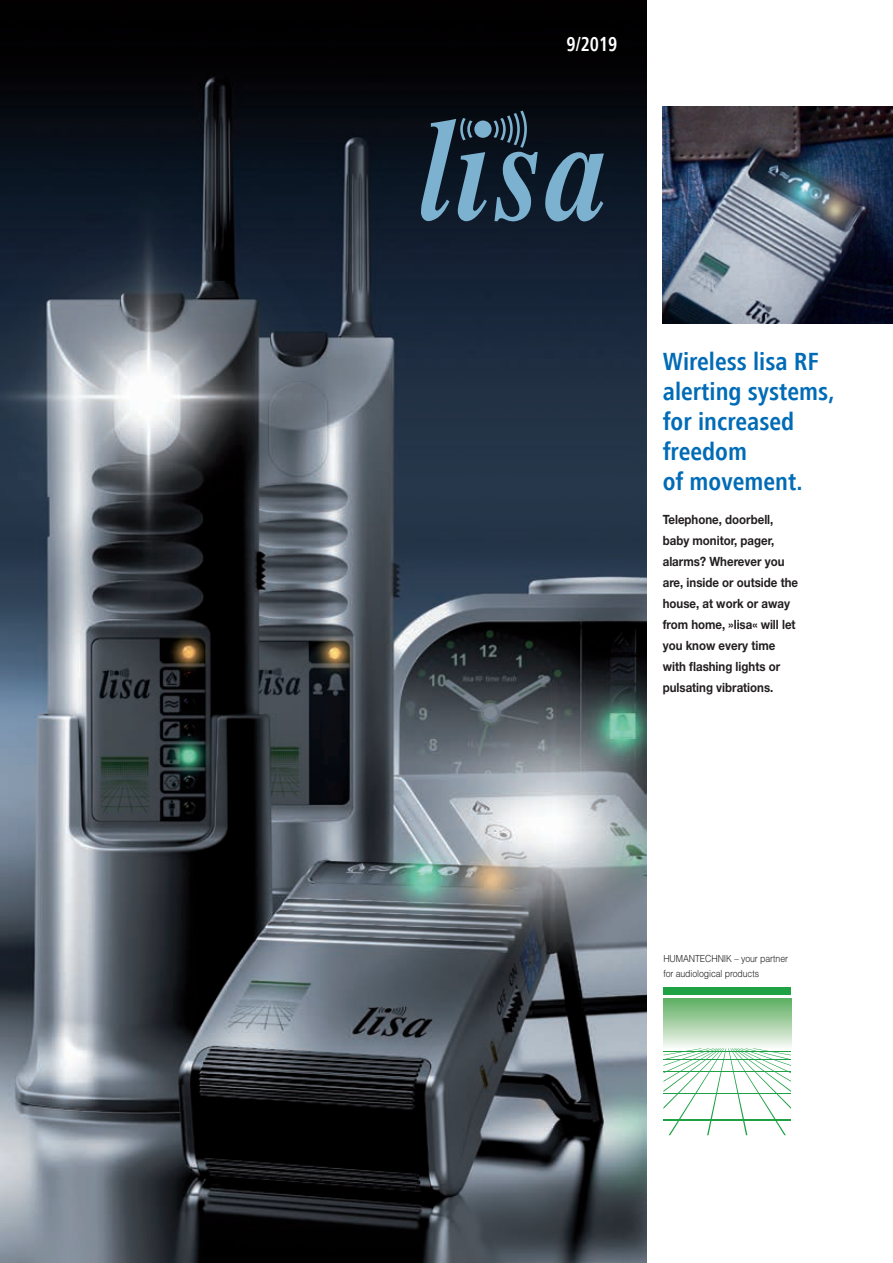
<style>
.page{position:relative;width:893px;height:1263px;background:#fff}
.page>*{position:absolute;margin:0;border:0;box-sizing:border-box;transform-origin:0 0}
.t1{font:700 condensed 25.5px/30px "Frutiger Next LT";color:#006bb6}
.t2{font:700 condensed 21px "Frutiger Next LT";color:#fff;scale:.9 1}
.t3{font:700 12.75px/21px "Helvetica Neue";color:#231f20;scale:.9 1}
.t4{font:300 9.75px/15px "Helvetica";letter-spacing:-.01em;color:#231f20;scale:.9 1}
</style>
<div class="page">
<img style="left:0;top:0;width:646px;height:1263px">
<div style="left:663px;top:987px;width:128px;height:8px;background:#1fa245"></div>
<div style="left:663px;top:999px;width:128px;height:49px;background:linear-gradient(to bottom,#5eae61,#f5f7f2)"></div>
<svg style="left:663px;top:1048px;width:128px;height:87px"></svg>
<img style="left:663px;top:106px;width:230px;height:218px">
<svg style="left:421px;top:111px;width:183px;height:111px"></svg>
<h2 class="t2" style="left:566px;top:33px;width:58px">9/2019</h2>
<h1 class="t1" style="left:663px;top:347px;width:173px">Wireless lisa RF alerting systems, for increased freedom<br>of movement.</h1>
<p class="t3" style="left:663px;top:508px;width:152px">Telephone, doorbell, baby monitor, pager, alarms? Wherever you are, inside or outside the house, at work or away from home, »lisa« will let you know every time with flashing lights or pulsating vibrations.</p>
<p class="t4" style="left:663px;top:950px;width:140px">HUMANTECHNIK – your partner for audiological products</p>
</div>
